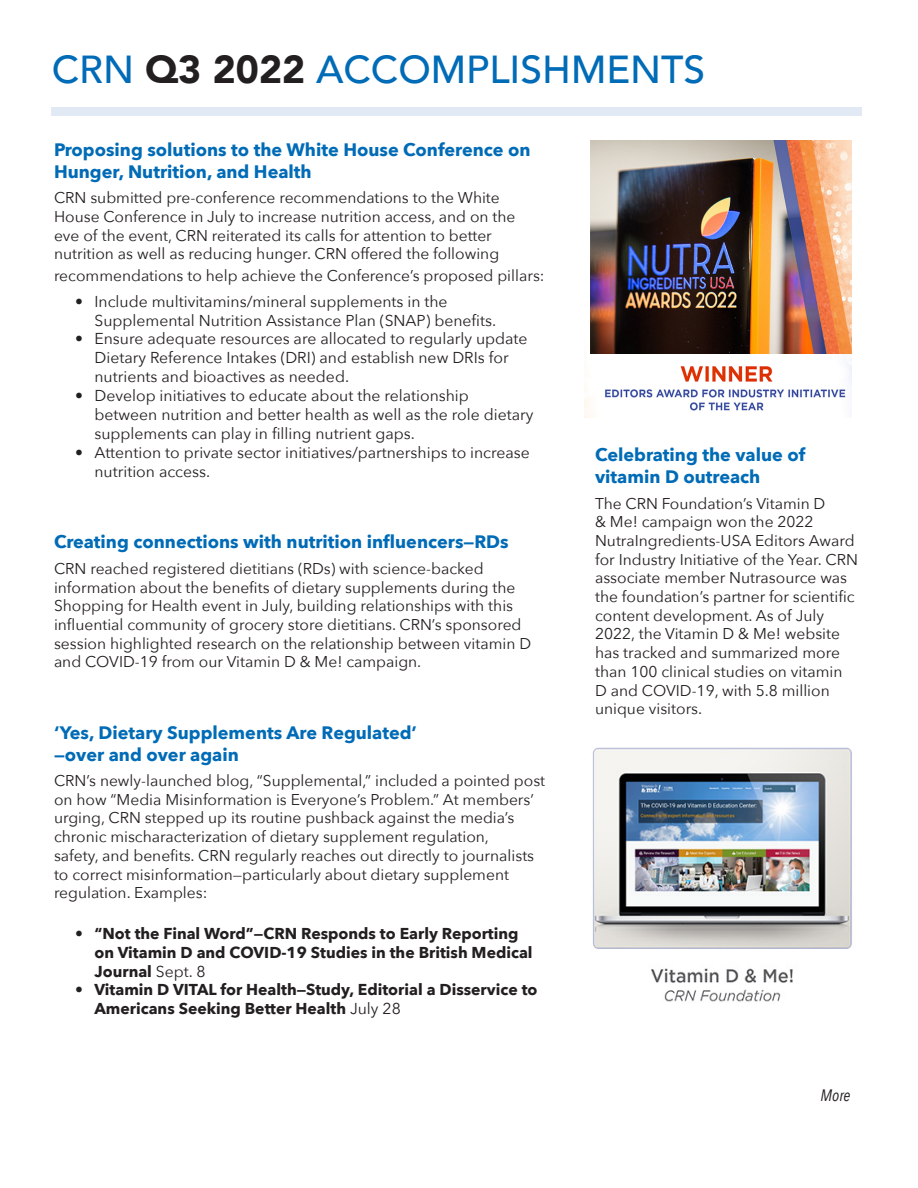
<style>
.page{position:relative;width:918px;height:1188px;background:#fff}
.page>*{position:absolute;margin:0;border:0;box-sizing:border-box;transform-origin:0 0}
.t1{font:500 39px "Avenir";color:#006bb6}
.t2{font:700 18px/21.6px "Avenir Next";color:#006bb6}
.t3{font:italic 16.5px "Avenir Next Condensed";color:#231f20}
.t4{font:15.75px/18.9px "Avenir Next";color:#231f20}
.t5{font:700 15.75px/18.9px "Avenir Next";color:#231f20}
.t6{font:15.6px/18.8px "Avenir Next";color:#231f20}
.s1{font-weight:900;color:#231f20}
.s2{font-weight:400}
</style>
<div class="page">
<div style="left:52px;top:107px;width:810px;height:9px;background:#e1e9f5"></div>
<img style="left:585px;top:247px;width:267px;height:171px">
<img style="left:590px;top:140px;width:261px;height:214px">
<img style="left:592px;top:747px;width:260px;height:255px">
<p class="t1" style="left:52px;top:36px;width:655px">CRN <span class="s1">Q3 2022</span> ACCOMPLISHMENTS</p>
<p class="t2" style="left:54px;top:139px;width:478px">Proposing solutions to the White House Conference on<br>Hunger, Nutrition, and Health</p>
<p class="t6" style="left:54px;top:188px;width:463px">CRN submitted pre-conference recommendations to the White House Conference in July to increase nutrition access, and on the eve of the event, CRN reiterated its calls for attention to better nutrition as well as reducing hunger. CRN offered the following</p>
<p class="t6" style="left:54px;top:266px;width:492px">recommendations to help achieve the Conference’s proposed pillars:</p>
<p class="t4" style="left:94px;top:291px;width:403px;text-indent:-20px">• Include multivitamins/mineral supplements in the<br>Supplemental Nutrition Assistance Plan (SNAP) benefits.</p>
<p class="t4" style="left:94px;top:329px;width:435px;text-indent:-20px">• Ensure adequate resources are allocated to regularly update<br>Dietary Reference Intakes (DRI) and establish new DRIs for nutrients and bioactives as needed.</p>
<p class="t4" style="left:94px;top:386px;width:441px;text-indent:-20px">• Develop initiatives to educate about the relationship between nutrition and better health as well as the role dietary supplements can play in filling nutrient gaps.</p>
<p class="t4" style="left:94px;top:442px;width:437px;text-indent:-20px">• Attention to private sector initiatives/partnerships to increase nutrition access.</p>
<p class="t2" style="left:54px;top:531px;width:456px">Creating connections with nutrition influencers—RDs</p>
<p class="t6" style="left:54px;top:558px;width:479px">CRN reached registered dietitians (RDs) with science-backed information about the benefits of dietary supplements during the Shopping for Health event in July, building relationships with this influential community of grocery store dietitians. CRN’s sponsored session highlighted research on the relationship between vitamin D and COVID-19 from our Vitamin D &amp; Me! campaign.</p>
<p class="t2" style="left:54px;top:722px;width:365px">‘Yes, Dietary Supplements Are Regulated’ —over and over again</p>
<p class="t6" style="left:54px;top:770px;width:493px">CRN’s newly-launched blog, “Supplemental,” included a pointed post on how “Media Misinformation is Everyone’s Problem.” At members’ urging, CRN stepped up its routine pushback against the media’s chronic mischaracterization of dietary supplement regulation,<br>safety, and benefits. CRN regularly reaches out directly to journalists to correct misinformation—particularly about dietary supplement regulation. Examples:</p>
<p class="t5" style="left:94px;top:924px;width:440px;text-indent:-20px">• “Not the Final Word”—CRN Responds to Early Reporting on Vitamin D and COVID-19 Studies in the British Medical<br>Journal <span class="s2">Sept. 8</span></p>
<p class="t5" style="left:94px;top:980px;width:445px;text-indent:-20px">• Vitamin D VITAL for Health—Study, Editorial a Disservice to<br>Americans Seeking Better Health <span class="s2">July 28</span></p>
<p class="t2" style="left:595px;top:444px;width:212px">Celebrating the value of vitamin D outreach</p>
<p class="t6" style="left:595px;top:493px;width:264px">The CRN Foundation’s Vitamin D<br>&amp; Me! campaign won the 2022<br>NutraIngredients-USA Editors Award for Industry Initiative of the Year. CRN associate member Nutrasource was the foundation’s partner for scientific content development. As of July<br>2022, the Vitamin D &amp; Me! website has tracked and summarized more than 100 clinical studies on vitamin<br>D and COVID-19, with 5.8 million unique visitors.</p>
<p class="t3" style="left:820px;top:1085px;width:32px">More</p>
</div>
